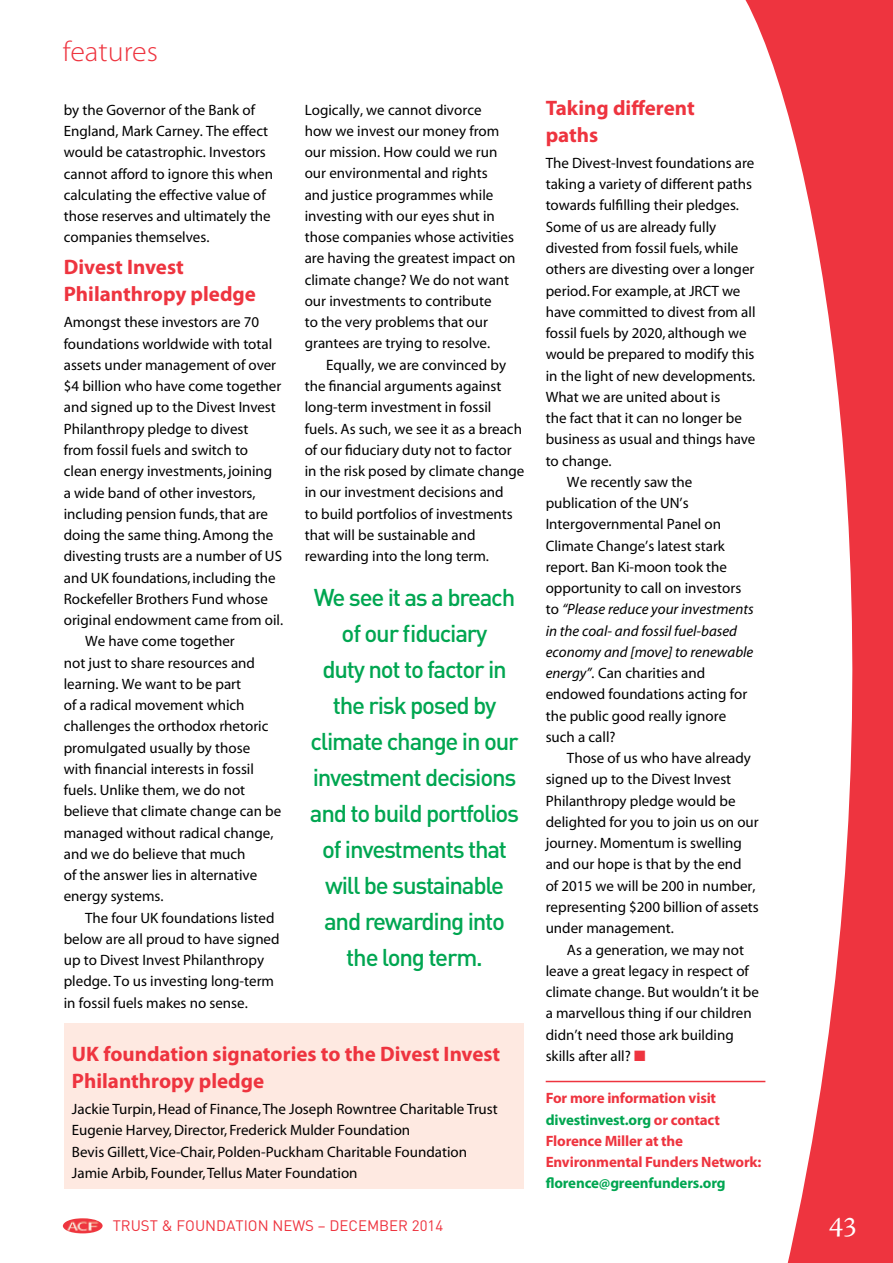
<style>
.page{position:relative;width:893px;height:1263px;background:#fff}
.page>*{position:absolute;margin:0;border:0;box-sizing:border-box;transform-origin:0 0}
.t1{font:300 28.5px "Myriad Pro";color:#ee343f;scale:1.05 1}
.t2{font:28.5px "Adobe Jenson Pro";color:#fff}
.t3{font:500 24px/36px "DIN";letter-spacing:-.05em;color:#00a651;text-align:center}
.t4{font:700 21px/27px "Myriad Pro";color:#ee343f}
.t5{font:15px/21.3px "Myriad";color:#000}
.t6{font:700 15px/21.3px "Myriad Pro";letter-spacing:-.01em;color:#ee343f}
.t7{font:italic 15px "Myriad";color:#000}
.t8{font:15px "DIN";color:#ee343f}
.t9{font:700 15px "Myriad Pro";letter-spacing:-.01em;color:#00a651}
.s1{font-style:normal}
.s2{font-style:italic}
.s3{color:#ee343f}
.s4{color:#00a651}
</style>
<div class="page">
<svg style="left:667px;top:0;width:226px;height:1263px"></svg>
<img style="left:63px;top:1218px;width:40px;height:15px">
<hr style="left:546px;top:1081px;width:219px;height:1px;background:#ee343f">
<div style="left:64px;top:1023px;width:460px;height:165px;background:#fee9e1"></div>
<h1 class="t1" style="left:63px;top:34px;width:92px">features</h1>
<p class="t5" style="left:64px;top:100px;width:211px">by the Governor of the Bank of<br>England, Mark Carney. The effect would be catastrophic. Investors cannot afford to ignore this when calculating the effective value of those reserves and ultimately the companies themselves.</p>
<h3 class="t4" style="left:64px;top:253px;width:194px">Divest Invest<br>Philanthropy pledge</h3>
<p class="t5" style="left:64px;top:312px;width:197px">Amongst these investors are 70</p>
<p class="t5" style="left:64px;top:334px;width:210px">foundations worldwide with total</p>
<p class="t5" style="left:64px;top:355px;width:214px">assets under management of over</p>
<p class="t5" style="left:64px;top:376px;width:219px">$4 billion who have come together</p>
<p class="t5" style="left:64px;top:397px;width:214px">and signed up to the Divest Invest</p>
<p class="t5" style="left:64px;top:419px;width:186px">Philanthropy pledge to divest</p>
<p class="t5" style="left:64px;top:440px;width:186px">from fossil fuels and switch to</p>
<p class="t5" style="left:64px;top:461px;width:210px">clean energy investments, joining</p>
<p class="t5" style="left:64px;top:482px;width:193px">a wide band of other investors,</p>
<p class="t5" style="left:64px;top:504px;width:206px">including pension funds, that are</p>
<p class="t5" style="left:64px;top:525px;width:211px">doing the same thing. Among the</p>
<p class="t5" style="left:64px;top:546px;width:220px">divesting trusts are a number of US</p>
<p class="t5" style="left:64px;top:567px;width:213px">and UK foundations, including the</p>
<p class="t5" style="left:64px;top:589px;width:206px">Rockefeller Brothers Fund whose</p>
<p class="t5" style="left:64px;top:610px;width:221px">original endowment came from oil.</p>
<p class="t5" style="left:85px;top:631px;width:151px">We have come together</p>
<p class="t5" style="left:64px;top:652px;width:193px">not just to share resources and</p>
<p class="t5" style="left:64px;top:674px;width:179px">learning. We want to be part</p>
<p class="t5" style="left:64px;top:695px;width:182px">of a radical movement which</p>
<p class="t5" style="left:64px;top:716px;width:206px">challenges the orthodox rhetoric</p>
<p class="t5" style="left:64px;top:737px;width:188px">promulgated usually by those</p>
<p class="t5" style="left:64px;top:759px;width:192px">with financial interests in fossil</p>
<p class="t5" style="left:64px;top:780px;width:183px">fuels. Unlike them, we do not</p>
<p class="t5" style="left:64px;top:801px;width:219px">believe that climate change can be</p>
<p class="t5" style="left:64px;top:823px;width:211px">managed without radical change,</p>
<p class="t5" style="left:64px;top:844px;width:183px">and we do believe that much</p>
<p class="t5" style="left:64px;top:865px;width:195px">of the answer lies in alternative</p>
<p class="t5" style="left:64px;top:886px;width:101px">energy systems.</p>
<p class="t5" style="left:85px;top:908px;width:191px">The four UK foundations listed</p>
<p class="t5" style="left:64px;top:929px;width:217px">below are all proud to have signed</p>
<p class="t5" style="left:64px;top:950px;width:202px">up to Divest Invest Philanthropy</p>
<p class="t5" style="left:64px;top:971px;width:212px">pledge. To us investing long-term</p>
<p class="t5" style="left:64px;top:993px;width:185px">in fossil fuels makes no sense.</p>
<p class="t5" style="left:305px;top:100px;width:212px">Logically, we cannot divorce<br>how we invest our money from our mission. How could we run our environmental and rights and justice programmes while investing with our eyes shut in those companies whose activities are having the greatest impact on climate change? We do not want our investments to contribute<br>to the very problems that our grantees are trying to resolve.</p>
<p class="t5" style="left:305px;top:355px;width:221px;text-indent:21px">Equally, we are convinced by the financial arguments against long-term investment in fossil fuels. As such, we see it as a breach of our fiduciary duty not to factor in the risk posed by climate change in our investment decisions and<br>to build portfolios of investments that will be sustainable and rewarding into the long term.</p>
<h2 class="t3" style="left:310px;top:578px;width:211px">We see it as a breach of our fiduciary<br>duty not to factor in the risk posed by climate change in our investment decisions and to build portfolios of investments that will be sustainable and rewarding into the long term.</h2>
<h3 class="t4" style="left:72px;top:1040px;width:430px">UK foundation signatories to the Divest Invest<br>Philanthropy pledge</h3>
<p class="t5" style="left:72px;top:1099px;width:427px">Jackie Turpin, Head of Finance, The Joseph Rowntree Charitable Trust Eugenie Harvey, Director, Frederick Mulder Foundation<br>Bevis Gillett, Vice-Chair, Polden-Puckham Charitable Foundation Jamie Arbib, Founder, Tellus Mater Foundation</p>
<h3 class="t4" style="left:546px;top:94px;width:150px">Taking different paths</h3>
<p class="t5" style="left:546px;top:153px;width:210px">The Divest-Invest foundations are</p>
<p class="t5" style="left:546px;top:174px;width:208px">taking a variety of different paths</p>
<p class="t5" style="left:546px;top:195px;width:195px">towards fulfilling their pledges.</p>
<p class="t5" style="left:546px;top:217px;width:172px">Some of us are already fully</p>
<p class="t5" style="left:546px;top:238px;width:194px">divested from fossil fuels, while</p>
<p class="t5" style="left:546px;top:259px;width:210px">others are divesting over a longer</p>
<p class="t5" style="left:546px;top:280px;width:196px">period. For example, at JRCT we</p>
<p class="t5" style="left:546px;top:302px;width:211px">have committed to divest from all</p>
<p class="t5" style="left:546px;top:323px;width:202px">fossil fuels by 2020, although we</p>
<p class="t5" style="left:546px;top:344px;width:210px">would be prepared to modify this</p>
<p class="t5" style="left:546px;top:365px;width:211px">in the light of new developments.</p>
<p class="t5" style="left:546px;top:387px;width:176px">What we are united about is</p>
<p class="t5" style="left:546px;top:408px;width:198px">the fact that it can no longer be</p>
<p class="t5" style="left:546px;top:429px;width:211px">business as usual and things have</p>
<p class="t5" style="left:546px;top:451px;width:67px">to change.</p>
<p class="t5" style="left:567px;top:472px;width:127px">We recently saw the</p>
<p class="t5" style="left:546px;top:493px;width:144px">publication of the UN’s</p>
<p class="t5" style="left:546px;top:514px;width:177px">Intergovernmental Panel on</p>
<p class="t5" style="left:546px;top:536px;width:181px">Climate Change’s latest stark</p>
<p class="t5" style="left:546px;top:557px;width:183px">report. Ban Ki-moon took the</p>
<p class="t5" style="left:546px;top:578px;width:197px">opportunity to call on investors</p>
<p class="t7" style="left:546px;top:602px;width:209px"><span class="s1">to</span> “Please reduce your investments</p>
<p class="t7" style="left:546px;top:623px;width:193px">in the coal- and fossil fuel-based</p>
<p class="t7" style="left:546px;top:644px;width:209px">economy and [move] to renewable</p>
<p class="t5" style="left:546px;top:663px;width:161px"><span class="s2">energy”.</span> Can charities and</p>
<p class="t5" style="left:546px;top:684px;width:203px">endowed foundations acting for</p>
<p class="t5" style="left:546px;top:706px;width:182px">the public good really ignore</p>
<p class="t5" style="left:546px;top:727px;width:71px">such a call?</p>
<p class="t5" style="left:567px;top:748px;width:185px">Those of us who have already</p>
<p class="t5" style="left:546px;top:769px;width:187px">signed up to the Divest Invest</p>
<p class="t5" style="left:546px;top:791px;width:191px">Philanthropy pledge would be</p>
<p class="t5" style="left:546px;top:812px;width:215px">delighted for you to join us on our</p>
<p class="t5" style="left:546px;top:833px;width:198px">journey. Momentum is swelling</p>
<p class="t5" style="left:546px;top:854px;width:197px">and our hope is that by the end</p>
<p class="t5" style="left:546px;top:876px;width:211px">of 2015 we will be 200 in number,</p>
<p class="t5" style="left:546px;top:897px;width:215px">representing $200 billion of assets</p>
<p class="t5" style="left:546px;top:918px;width:130px">under management.</p>
<p class="t5" style="left:567px;top:939px;width:179px">As a generation, we may not</p>
<p class="t5" style="left:546px;top:961px;width:205px">leave a great legacy in respect of</p>
<p class="t5" style="left:546px;top:982px;width:215px">climate change. But wouldn’t it be</p>
<p class="t5" style="left:546px;top:1003px;width:208px">a marvellous thing if our children</p>
<p class="t5" style="left:546px;top:1024px;width:190px">didn’t need those ark building</p>
<p class="t5" style="left:546px;top:1046px;width:101px">skills after all? <span class="s3">■</span></p>
<p class="t6" style="left:546px;top:1087px;width:217px">For more information visit <span class="s4">divestinvest.org</span> or contact<br>Florence Miller at the<br>Environmental Funders Network:</p>
<p class="t9" style="left:546px;top:1173px;width:181px">florence@greenfunders.org</p>
<p class="t8" style="left:113px;top:1216px;width:332px">TRUST &amp; FOUNDATION N EWS – DECEMBER 2014</p>
<h1 class="t2" style="left:829px;top:1211px;width:29px">43</h1>
</div>
